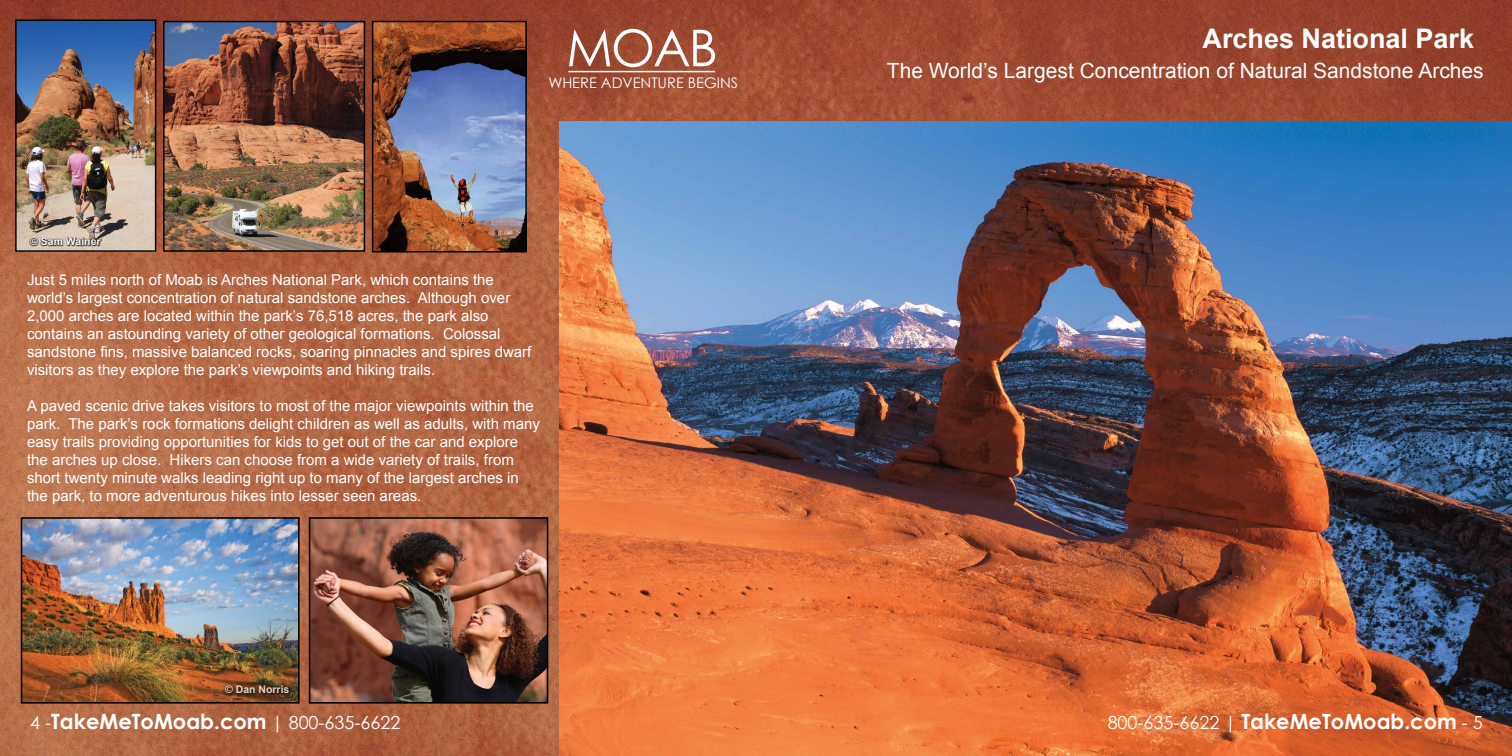
<style>
.page{position:relative;width:1512px;height:756px;background:#fff}
.page>*{position:absolute;margin:0;border:0;box-sizing:border-box;transform-origin:0 0}
.t1{font:50.85px "Century Gothic";color:#fff}
.t2{font:700 27px "Arial";color:#fff}
.t3{font:700 21px "Century Gothic";color:#fff}
.t4{font:21px "Arial";color:#fff}
.t5{font:15px/18px "Arial";color:#fff}
.t6{font:14.55px "Century Gothic";color:#fff}
.t7{font:700 10.5px "Arial";color:#fff}
.s1{font-weight:400;font-size:18px}
</style>
<div class="page">
<img style="left:0;top:0;width:1512px;height:756px">
<img style="left:560px;top:121px;width:952px;height:635px">
<img style="left:312px;top:520px;width:233px;height:181px">
<div style="left:309px;top:517px;width:239px;height:187px;border:2px solid #000"></div>
<img style="left:24px;top:520px;width:273px;height:181px">
<div style="left:21px;top:517px;width:279px;height:187px;border:2px solid #000"></div>
<img style="left:166px;top:24px;width:196px;height:225px">
<div style="left:163px;top:21px;width:202px;height:231px;border:2px solid #000"></div>
<img style="left:18px;top:22px;width:135px;height:227px">
<div style="left:15px;top:19px;width:141px;height:233px;border:2px solid #000"></div>
<hr style="left:568px;top:71px;width:147px;height:1px;background:#fff">
<div style="left:221px;top:682px;width:73px;height:16px;background:#000;opacity:.94"></div>
<div style="left:29px;top:237px;width:74px;height:10px;background:#000;opacity:.83"></div>
<img style="left:375px;top:24px;width:149px;height:225px">
<div style="left:372px;top:21px;width:155px;height:231px;border:2px solid #000"></div>
<h1 class="t1" style="left:566px;top:12px;width:153px">MOAB</h1>
<p class="t6" style="left:548px;top:73px;width:191px">WHERE ADVENTURE BEGINS</p>
<p class="t7" style="left:30px;top:235px;width:72px">© Sam Wainer</p>
<p class="t5" style="left:27px;top:271px;width:506px">Just 5 miles north of Moab is Arches National Park, which contains the world’s largest concentration of natural sandstone arches. Although over 2,000 arches are located within the park’s 76,518 acres, the park also contains an astounding variety of other geological formations. Colossal sandstone fins, massive balanced rocks, soaring pinnacles and spires dwarf visitors as they explore the park’s viewpoints and hiking trails.</p>
<p class="t5" style="left:27px;top:397px;width:514px">A paved scenic drive takes visitors to most of the major viewpoints within the park. The park’s rock formations delight children as well as adults, with many easy trails providing opportunities for kids to get out of the car and explore the arches up close. Hikers can choose from a wide variety of trails, from short twenty minute walks leading right up to many of the largest arches in the park, to more adventurous hikes into lesser seen areas.</p>
<p class="t7" style="left:225px;top:683px;width:66px">© Dan Norris</p>
<h2 class="t2" style="left:1203px;top:20px;width:273px">Arches National Park</h2>
<h3 class="t4" style="left:887px;top:57px;width:598px">The World’s Largest Concentration of Natural Sandstone Arches</h3>
<h3 class="t3" style="left:30px;top:705px;width:372px"><span class="s1">4 -</span>TakeMeToMoab.com <span class="s1">| 800-635-6622</span></h3>
<h3 class="t3" style="left:1108px;top:705px;width:377px"><span class="s1">800-635-6622 |</span> TakeMeToMoab.com <span class="s1">- 5</span></h3>
</div>
